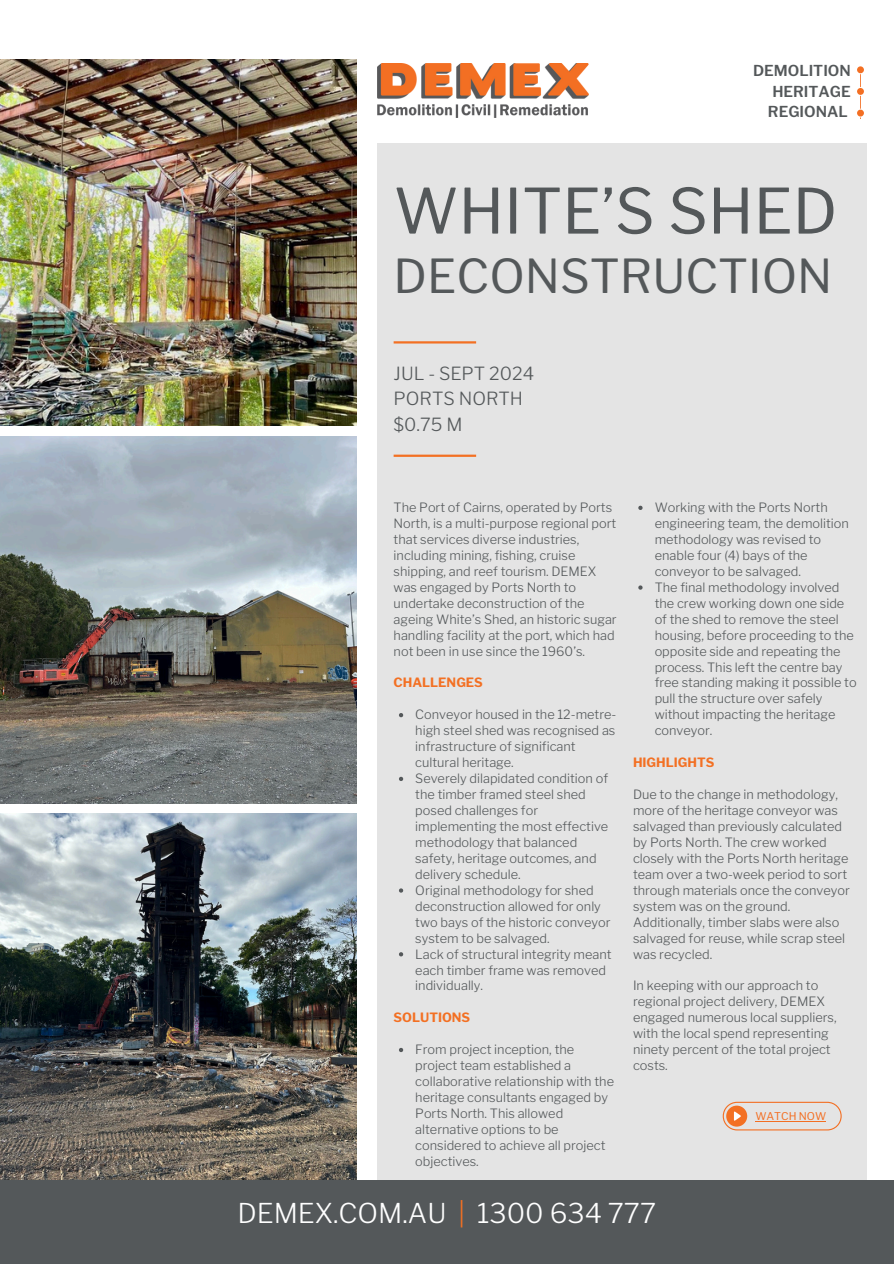
<style>
.page{position:relative;width:894px;height:1264px;background:#fff}
.page>*{position:absolute;margin:0;border:0;box-sizing:border-box;transform-origin:0 0}
.t1{font:62.1px "Libre Franklin";color:#54585a}
.t2{font:46.5px "Libre Franklin";color:#54585a}
.t3{font:300 27.15px "Libre Franklin";color:#fff}
.t4{font:300 18px "Libre Franklin";color:#54585a}
.t5{font:600 15px/20.2px "Libre Franklin";color:#54585a;text-align:right}
.t6{font:300 12.75px/15.9px "Libre Franklin";color:#54585a}
.t7{font:700 12.75px "Libre Franklin";color:#f37023}
.t8{font:10.65px "Libre Franklin";color:#f36f23}
.s1{color:#f37023}
</style>
<div class="page">
<div style="left:377px;top:143px;width:489px;height:1036px;background:#e4e4e4"></div>
<img style="left:0;top:60px;width:357px;height:365px">
<img style="left:0;top:437px;width:357px;height:366px">
<img style="left:0;top:813px;width:357px;height:367px">
<div style="left:0;top:1180px;width:893px;height:83px;background:#54585a"></div>
<img style="left:377px;top:63px;width:211px;height:54px">
<svg style="left:857px;top:66px;width:6px;height:52px"></svg>
<hr style="left:393px;top:341px;width:83px;height:2px;background:#f37023">
<hr style="left:393px;top:454px;width:83px;height:3px;background:#f37023">
<svg style="left:399px;top:713px;width:4px;height:4px"></svg>
<svg style="left:399px;top:776px;width:4px;height:5px"></svg>
<svg style="left:399px;top:888px;width:4px;height:4px"></svg>
<svg style="left:399px;top:952px;width:4px;height:4px"></svg>
<svg style="left:399px;top:1047px;width:4px;height:5px"></svg>
<svg style="left:638px;top:505px;width:4px;height:5px"></svg>
<svg style="left:638px;top:585px;width:4px;height:4px"></svg>
<svg style="left:722px;top:1101px;width:119px;height:29px"></svg>
<hr style="left:755px;top:1120px;width:71px;height:1px;background:#f36f23">
<p class="t5" style="left:752px;top:61px;width:99px">DEMOLITION<br>HERITAGE</p>
<p class="t5" style="left:767px;top:101px;width:81px">REGIONAL</p>
<h5 class="t1" style="left:393px;top:174px;width:445px">WHITE’S SHED</h5>
<h1 class="t2" style="left:393px;top:248px;width:440px">DECONSTRUCTION</h1>
<h4 class="t4" style="left:393px;top:362px;width:142px">JUL - SEPT 2024</h4>
<p class="t4" style="left:393px;top:388px;width:131px">PORTS NORTH</p>
<p class="t4" style="left:393px;top:414px;width:70px">$0.75 M</p>
<p class="t6" style="left:393px;top:499px;width:224px">The Port of Cairns, operated by Ports North, is a multi-purpose regional port that services diverse industries, including mining, fishing, cruise shipping, and reef tourism. DEMEX was engaged by Ports North to undertake deconstruction of the ageing White’s Shed, an historic sugar handling facility at the port, which had not been in use since the 1960’s.</p>
<p class="t7" style="left:393px;top:675px;width:91px">CHALLENGES</p>
<h6 class="t6" style="left:415px;top:706px;width:202px">Conveyor housed in the 12-metre&shy;high steel shed was recognised as infrastructure of significant cultural heritage.</h6>
<h5 class="t6" style="left:415px;top:770px;width:194px">Severely dilapidated condition of the timber framed steel shed posed challenges for implementing the most effective methodology that balanced safety, heritage outcomes, and delivery schedule.</h5>
<p class="t6" style="left:415px;top:882px;width:196px">Original methodology for shed deconstruction allowed for only two bays of the historic conveyor system to be salvaged.</p>
<p class="t6" style="left:415px;top:946px;width:198px">Lack of structural integrity meant each timber frame was removed individually.</p>
<p class="t7" style="left:393px;top:1010px;width:78px">SOLUTIONS</p>
<p class="t6" style="left:415px;top:1041px;width:200px">From project inception, the project team established a collaborative relationship with the heritage consultants engaged by<br>Ports North. This allowed alternative options to be considered to achieve all project objectives.</p>
<p class="t6" style="left:654px;top:499px;width:203px">Working with the Ports North engineering team, the demolition methodology was revised to enable four (4) bays of the conveyor to be salvaged.<br>The final methodology involved the crew working down one side of the shed to remove the steel housing, before proceeding to the opposite side and repeating the process. This left the centre bay free standing making it possible to pull the structure over safely without impacting the heritage conveyor.</p>
<p class="t7" style="left:632px;top:755px;width:83px">HIGHLIGHTS</p>
<p class="t6" style="left:632px;top:786px;width:218px">Due to the change in methodology, more of the heritage conveyor was salvaged than previously calculated by Ports North. The crew worked closely with the Ports North heritage team over a two-week period to sort through materials once the conveyor system was on the ground.<br>Additionally, timber slabs were also salvaged for reuse, while scrap steel was recycled.</p>
<p class="t6" style="left:632px;top:977px;width:205px">In keeping with our approach to regional project delivery, DEMEX engaged numerous local suppliers, with the local spend representing ninety percent of the total project costs.</p>
<p class="t8" style="left:755px;top:1109px;width:72px">WATCH NOW</p>
<h2 class="t3" style="left:237px;top:1196px;width:420px">DEMEX.COM.AU <span class="s1">|</span> 1300 634 777</h2>
</div>
